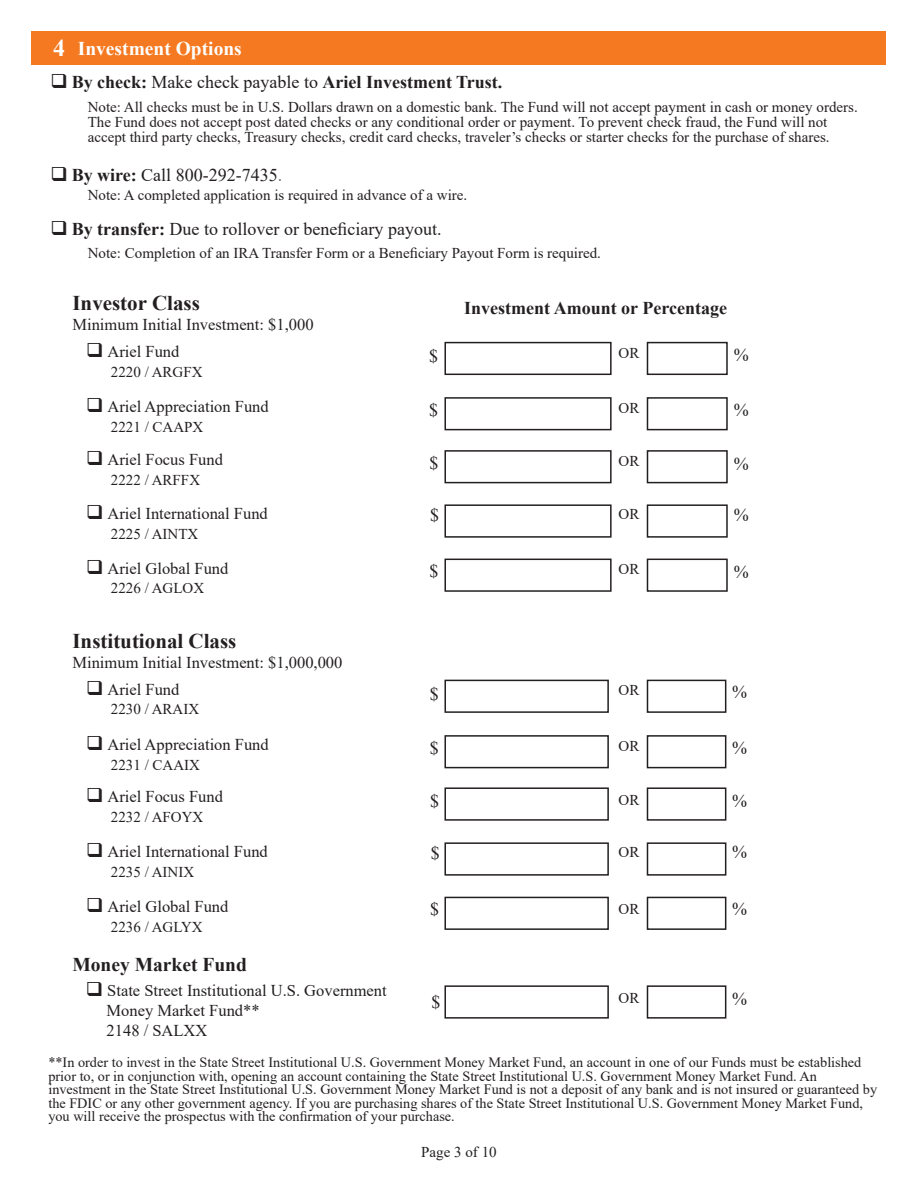
<style>
.page{position:relative;width:918px;height:1188px;background:#fff}
.page>*{position:absolute;margin:0;border:0;box-sizing:border-box;transform-origin:0 0}
.t1{font:700 24px "Times New Roman";color:#fff}
.t2{font:700 21px "Times New Roman";color:#231f20}
.t3{font:700 19.5px "Times New Roman";color:#fff}
.t4{font:700 19.5px "Times New Roman";color:#231f20}
.t5{font:18px "Times New Roman";color:#231f20}
.t6{font:700 18px "Times New Roman";color:#231f20}
.t7{font:16.5px "Times New Roman";color:#231f20}
.t8{font:15px/15px "Times New Roman";color:#231f20}
.t9{font:14.25px/13.5px "Times New Roman";color:#231f20}
.s1{font-weight:400}
.s2{font-weight:700}
.s3{color:#6c6d70}
</style>
<div class="page">
<div style="left:32px;top:32px;width:854px;height:33px;background:#f47921"></div>
<div style="left:444px;top:342px;width:168px;height:33px;border:2px solid #231f20"></div>
<div style="left:444px;top:450px;width:168px;height:33px;border:2px solid #231f20"></div>
<div style="left:444px;top:397px;width:168px;height:33px;border:2px solid #231f20"></div>
<div style="left:444px;top:504px;width:168px;height:34px;border:2px solid #231f20"></div>
<div style="left:444px;top:559px;width:168px;height:33px;border:2px solid #231f20"></div>
<div style="left:444px;top:680px;width:165px;height:33px;border:2px solid #231f20"></div>
<div style="left:444px;top:735px;width:165px;height:33px;border:2px solid #231f20"></div>
<div style="left:444px;top:842px;width:165px;height:34px;border:2px solid #231f20"></div>
<div style="left:444px;top:787px;width:165px;height:34px;border:2px solid #231f20"></div>
<div style="left:444px;top:897px;width:165px;height:33px;border:2px solid #231f20"></div>
<div style="left:444px;top:985px;width:165px;height:34px;border:2px solid #231f20"></div>
<div style="left:647px;top:342px;width:81px;height:33px;border:2px solid #231f20"></div>
<div style="left:647px;top:450px;width:81px;height:33px;border:2px solid #231f20"></div>
<div style="left:647px;top:397px;width:81px;height:33px;border:2px solid #231f20"></div>
<div style="left:647px;top:504px;width:81px;height:34px;border:2px solid #231f20"></div>
<div style="left:647px;top:559px;width:81px;height:33px;border:2px solid #231f20"></div>
<div style="left:647px;top:680px;width:79px;height:33px;border:2px solid #231f20"></div>
<div style="left:647px;top:735px;width:79px;height:33px;border:2px solid #231f20"></div>
<div style="left:647px;top:842px;width:79px;height:34px;border:2px solid #231f20"></div>
<div style="left:647px;top:787px;width:79px;height:34px;border:2px solid #231f20"></div>
<div style="left:647px;top:897px;width:79px;height:33px;border:2px solid #231f20"></div>
<div style="left:647px;top:985px;width:79px;height:34px;border:2px solid #231f20"></div>
<p class="t1" style="left:53px;top:31px;width:13px">4</p>
<p class="t3" style="left:78px;top:35px;width:166px">Investment Options</p>
<p class="t6" style="left:50px;top:69px;width:453px">❑ By check: <span class="s1">Make check payable to</span> Ariel Investment Trust.</p>
<p class="t8" style="left:88px;top:99px;width:772px">Note: All checks must be in U.S. Dollars drawn on a domestic bank. The Fund will not accept payment in cash or money orders.<br>The Fund does not accept post dated checks or any conditional order or payment. To prevent check fraud, the Fund will not</p>
<p class="t8" style="left:88px;top:129px;width:743px">accept third party checks, Treasury checks, credit card checks, traveler’s checks or starter checks for the purchase of shares.</p>
<p class="t5" style="left:50px;top:162px;width:233px">❑ <span class="s2">By wire:</span> Call 800-292-7435<span class="s3">.</span></p>
<p class="t5" style="left:50px;top:216px;width:393px">❑ <span class="s2">By transfer:</span> Due to rollover or beneficiary payout.</p>
<p class="t8" style="left:88px;top:187px;width:381px">Note: A completed application is required in advance of a wire.</p>
<p class="t8" style="left:88px;top:245px;width:515px">Note: Completion of an IRA Transfer Form or a Beneficiary Payout Form is required.</p>
<p class="t2" style="left:72px;top:288px;width:129px">Investor Class</p>
<p class="t7" style="left:72px;top:313px;width:243px">Minimum Initial Investment: $1,000</p>
<p class="t7" style="left:86px;top:340px;width:95px">❑ Ariel Fund</p>
<p class="t8" style="left:111px;top:364px;width:93px">2220 / ARGFX</p>
<p class="t7" style="left:86px;top:395px;width:184px">❑ Ariel Appreciation Fund</p>
<p class="t8" style="left:111px;top:419px;width:94px">2221 / CAAPX</p>
<p class="t7" style="left:86px;top:448px;width:138px">❑ Ariel Focus Fund</p>
<p class="t8" style="left:111px;top:472px;width:91px">2222 / ARFFX</p>
<p class="t7" style="left:86px;top:502px;width:183px">❑ Ariel International Fund</p>
<p class="t8" style="left:111px;top:526px;width:89px">2225 / AINTX</p>
<p class="t7" style="left:86px;top:556px;width:144px">❑ Ariel Global Fund</p>
<p class="t8" style="left:111px;top:580px;width:95px">2226 / AGLOX</p>
<p class="t2" style="left:72px;top:626px;width:165px">Institutional Class</p>
<p class="t7" style="left:72px;top:651px;width:271px">Minimum Initial Investment: $1,000,000</p>
<p class="t7" style="left:86px;top:678px;width:95px">❑ Ariel Fund</p>
<p class="t8" style="left:111px;top:701px;width:90px">2230 / ARAIX</p>
<p class="t7" style="left:86px;top:733px;width:184px">❑ Ariel Appreciation Fund</p>
<p class="t8" style="left:111px;top:757px;width:91px">2231 / CAAIX</p>
<p class="t7" style="left:86px;top:785px;width:138px">❑ Ariel Focus Fund</p>
<p class="t8" style="left:111px;top:809px;width:94px">2232 / AFOYX</p>
<p class="t7" style="left:86px;top:840px;width:183px">❑ Ariel International Fund</p>
<p class="t8" style="left:111px;top:864px;width:85px">2235 / AINIX</p>
<p class="t7" style="left:86px;top:895px;width:144px">❑ Ariel Global Fund</p>
<p class="t8" style="left:111px;top:919px;width:93px">2236 / AGLYX</p>
<p class="t4" style="left:72px;top:950px;width:176px">Money Market Fund</p>
<p class="t7" style="left:86px;top:979px;width:302px">❑ State Street Institutional U.S. Government</p>
<p class="t7" style="left:107px;top:999px;width:155px">Money Market Fund**</p>
<p class="t7" style="left:107px;top:1019px;width:102px">2148 / SALXX</p>
<p class="t5" style="left:429px;top:343px;width:10px">$</p>
<p class="t5" style="left:429px;top:397px;width:10px">$</p>
<p class="t5" style="left:429px;top:450px;width:10px">$</p>
<p class="t5" style="left:430px;top:502px;width:10px">$</p>
<p class="t5" style="left:429px;top:558px;width:10px">$</p>
<p class="t6" style="left:464px;top:295px;width:264px">Investment Amount or Percentage</p>
<p class="t8" style="left:619px;top:345px;width:22px">OR</p>
<p class="t5" style="left:734px;top:342px;width:16px">%</p>
<p class="t8" style="left:619px;top:400px;width:22px">OR</p>
<p class="t5" style="left:734px;top:398px;width:16px">%</p>
<p class="t8" style="left:619px;top:453px;width:22px">OR</p>
<p class="t8" style="left:619px;top:506px;width:22px">OR</p>
<p class="t5" style="left:734px;top:451px;width:16px">%</p>
<p class="t5" style="left:734px;top:502px;width:16px">%</p>
<p class="t8" style="left:619px;top:561px;width:22px">OR</p>
<p class="t5" style="left:734px;top:559px;width:16px">%</p>
<p class="t5" style="left:430px;top:681px;width:10px">$</p>
<p class="t5" style="left:430px;top:735px;width:10px">$</p>
<p class="t5" style="left:430px;top:788px;width:10px">$</p>
<p class="t5" style="left:431px;top:840px;width:10px">$</p>
<p class="t5" style="left:430px;top:896px;width:10px">$</p>
<p class="t8" style="left:619px;top:682px;width:22px">OR</p>
<p class="t5" style="left:732px;top:680px;width:16px">%</p>
<p class="t8" style="left:619px;top:738px;width:22px">OR</p>
<p class="t5" style="left:732px;top:735px;width:16px">%</p>
<p class="t8" style="left:619px;top:792px;width:22px">OR</p>
<p class="t8" style="left:619px;top:844px;width:22px">OR</p>
<p class="t5" style="left:732px;top:789px;width:16px">%</p>
<p class="t5" style="left:732px;top:839px;width:16px">%</p>
<p class="t8" style="left:619px;top:901px;width:22px">OR</p>
<p class="t5" style="left:732px;top:896px;width:16px">%</p>
<p class="t5" style="left:431px;top:989px;width:10px">$</p>
<p class="t5" style="left:732px;top:986px;width:16px">%</p>
<p class="t8" style="left:619px;top:990px;width:22px">OR</p>
<p class="t9" style="left:48px;top:1055px;width:814px">**In order to invest in the State Street Institutional U.S. Government Money Market Fund, an account in one of our Funds must be established prior to, or in conjunction with, opening an account containing the State Street Institutional U.S. Government Money Market Fund. An</p>
<p class="t9" style="left:48px;top:1082px;width:830px">investment in the State Street Institutional U.S. Government Money Market Fund is not a deposit of any bank and is not insured or guaranteed by the FDIC or any other government agency. If you are purchasing shares of the State Street Institutional U.S. Government Money Market Fund, you will receive the prospectus with the confirmation of your purchase.</p>
<p class="t8" style="left:421px;top:1144px;width:77px">Page 3 of 10</p>
</div>
